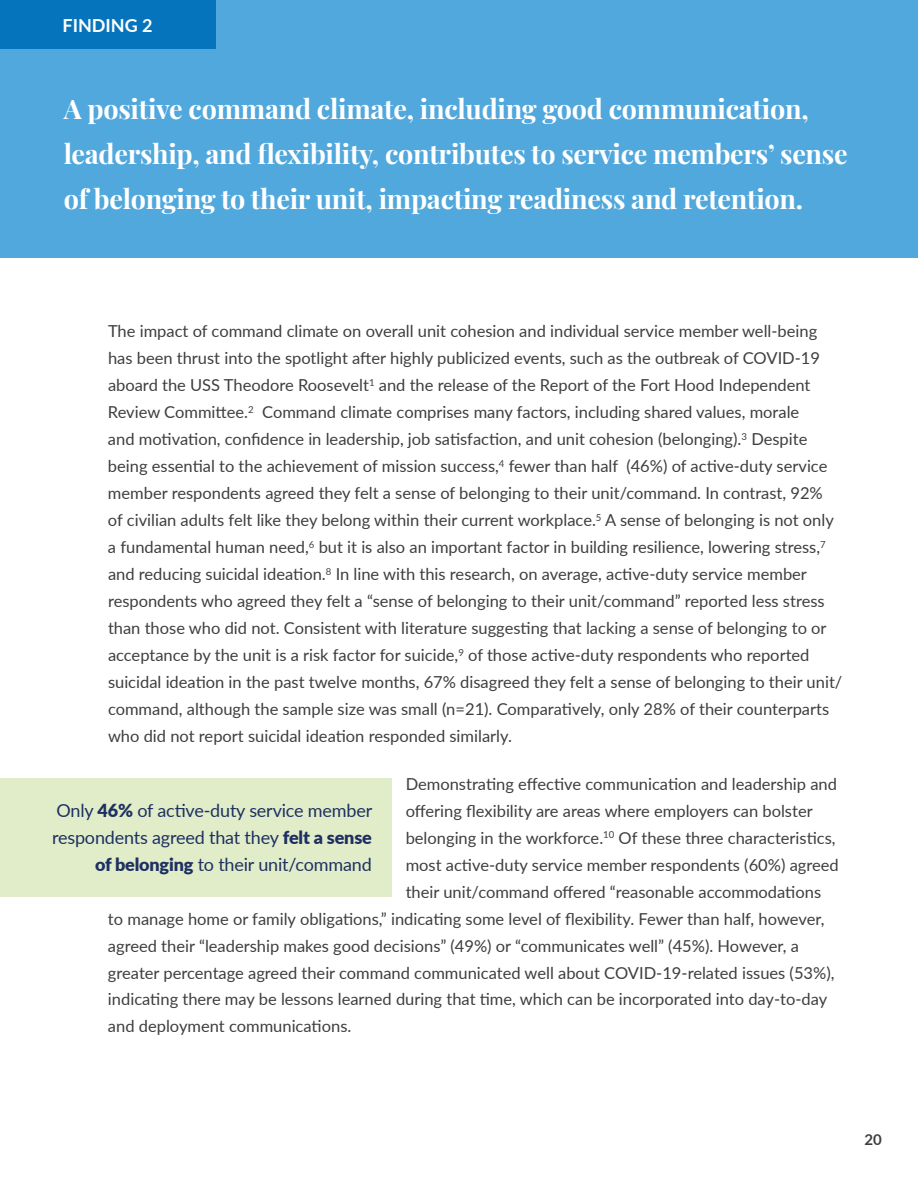
<style>
.page{position:relative;width:918px;height:1188px;background:#fff}
.page>*{position:absolute;margin:0;border:0;box-sizing:border-box;transform-origin:0 0}
.t1{font:700 27px/45px "Playfair Display";letter-spacing:-.01em;color:#fff}
.t2{font:18px/27px "Lato";letter-spacing:-.01em;color:#1e3062;text-align:right}
.t3{font:700 18px "Lato";color:#fff}
.t4{font:16.5px/27px "Lato";color:#3e3e3f}
.t5{font:700 15px "Lato";color:#3e3e3f}
.s1{font-weight:900}
</style>
<div class="page">
<div style="left:0;top:0;width:918px;height:258px;background:#51a8dd"></div>
<div style="left:0;top:0;width:216px;height:49px;background:#0574bc"></div>
<div style="left:0;top:778px;width:392px;height:118px;background:#e1edc9"></div>
<p class="t3" style="left:63px;top:12px;width:92px">FINDING 2</p>
<h1 class="t1" style="left:64px;top:84px;width:785px">A positive command climate, including good communication, leadership, and flexibility, contributes to service members’ sense of belonging to their unit, impacting readiness and retention.</h1>
<p class="t4" style="left:108px;top:317px;width:736px">The impact of command climate on overall unit cohesion and individual service member well-being has been thrust into the spotlight after highly publicized events, such as the outbreak of COVID-19 aboard the USS Theodore Roosevelt<sup>1</sup> and the release of the Report of the Fort Hood Independent Review Committee.<sup>2</sup> Command climate comprises many factors, including shared values, morale<br>and motivation, confidence in leadership, job satisfaction, and unit cohesion (belonging).<sup>3</sup> Despite being essential to the achievement of mission success,<sup>4</sup> fewer than half (46%) of active-duty service member respondents agreed they felt a sense of belonging to their unit/command. In contrast, 92%<br>of civilian adults felt like they belong within their current workplace.<sup>5</sup> A sense of belonging is not only a fundamental human need,<sup>6</sup> but it is also an important factor in building resilience, lowering stress,<sup>7 </sup>and reducing suicidal ideation.<sup>8</sup> In line with this research, on average, active-duty service member respondents who agreed they felt a “sense of belonging to their unit/command” reported less stress than those who did not. Consistent with literature suggesting that lacking a sense of belonging to or acceptance by the unit is a risk factor for suicide,<sup>9</sup> of those active-duty respondents who reported suicidal ideation in the past twelve months, 67% disagreed they felt a sense of belonging to their unit/ command, although the sample size was small (n=21). Comparatively, only 28% of their counterparts who did not report suicidal ideation responded similarly.</p>
<p class="t4" style="left:406px;top:769px;width:433px">Demonstrating effective communication and leadership and</p>
<p class="t4" style="left:406px;top:796px;width:409px">offering flexibility are areas where employers can bolster</p>
<p class="t4" style="left:406px;top:823px;width:431px">belonging in the workforce.<sup>10</sup> Of these three characteristics,</p>
<p class="t4" style="left:406px;top:850px;width:435px">most active-duty service member respondents (60%) agreed</p>
<p class="t4" style="left:406px;top:877px;width:417px">their unit/command offered “reasonable accommodations</p>
<p class="t4" style="left:108px;top:904px;width:718px">to manage home or family obligations,” indicating some level of flexibility. Fewer than half, however,</p>
<p class="t4" style="left:108px;top:931px;width:693px">agreed their “leadership makes good decisions” (49%) or “communicates well” (45%). However, a</p>
<p class="t4" style="left:108px;top:958px;width:728px">greater percentage agreed their command communicated well about COVID-19-related issues (53%),</p>
<p class="t4" style="left:108px;top:985px;width:721px">indicating there may be lessons learned during that time, which can be incorporated into day-to-day</p>
<p class="t4" style="left:108px;top:1012px;width:245px">and deployment communications.</p>
<p class="t2" style="left:52px;top:796px;width:322px">Only <span class="s1">46%</span> of active-duty service member respondents agreed that they <span class="s1">felt a sense of belonging</span> to their unit/command</p>
<p class="t5" style="left:865px;top:1128px;width:19px">20</p>
</div>
